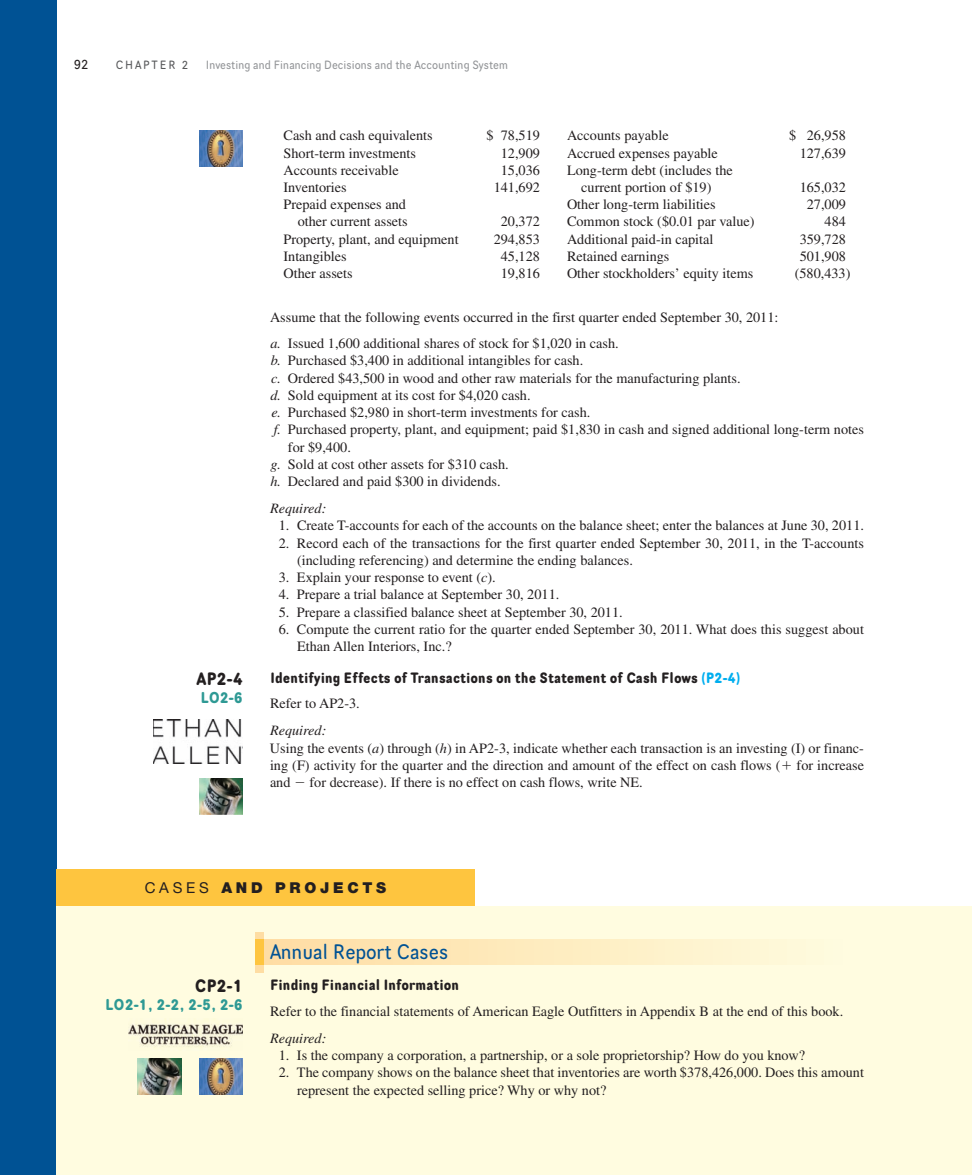
<style>
.page{position:relative;width:972px;height:1175px;background:#fff}
.page>*{position:absolute;margin:0;border:0;box-sizing:border-box;transform-origin:0 0}
.t1{font:21px "Scheme Bk";color:#005294}
.t2{font:700 18px "Scheme Rg";color:#231f20}
.t3{font:700 15.75px "Scheme Rg";letter-spacing:-.015em;color:#2e9994}
.t4{font:700 15px "Scheme Rg";color:#231f20}
.t5{font:900 15px "Helvetica Neue LT Std";letter-spacing:.25em;color:#231f20}
.t6{font:14.25px/17.2px "Times LT Std";color:#231f20}
.t7{font:italic 14.25px "Times LT Std";color:#231f20}
.t8{font:13.5px "Scheme Bk";color:#231f20}
.t9{font:12px "Scheme Bk";color:#939598}
.t10{font:12px "Scheme Bk";letter-spacing:.15em;color:#57585a}
.s1{font-style:italic}
.s2{color:#00aeef}
.s3{font-weight:400}
</style>
<div class="page">
<div style="left:0;top:0;width:56px;height:1174px;background:#005294"></div>
<div style="left:56px;top:905px;width:916px;height:269px;background:#fffce0"></div>
<div style="left:257px;top:939px;width:587px;height:25px;background:linear-gradient(to right,#fedca2,#fefcdf)"></div>
<div style="left:255px;top:932px;width:9px;height:40px;background:#fedda3"></div>
<div style="left:255px;top:939px;width:9px;height:26px;background:#fec53f"></div>
<img style="left:153px;top:719px;width:90px;height:45px">
<img style="left:200px;top:778px;width:43px;height:36px">
<img style="left:200px;top:130px;width:43px;height:36px">
<div style="left:56px;top:869px;width:419px;height:36px;background:#fec53f"></div>
<img style="left:200px;top:1058px;width:43px;height:36px">
<img style="left:138px;top:1058px;width:43px;height:36px">
<img style="left:128px;top:1024px;width:115px;height:23px">
<p class="t8" style="left:74px;top:59px;width:16px">92</p>
<p class="t10" style="left:116px;top:60px;width:74px">CHAPTER 2</p>
<p class="t9" style="left:206px;top:60px;width:304px">Investing and Financing Decisions and the Accounting System</p>
<p class="t2" style="left:196px;top:672px;width:48px">AP2-4</p>
<p class="t3" style="left:201px;top:691px;width:44px">LO2-6</p>
<p class="t6" style="left:284px;top:128px;width:151px">Cash and cash equivalents</p>
<p class="t6" style="left:487px;top:128px;width:55px">$ 78,519</p>
<p class="t6" style="left:567px;top:128px;width:103px">Accounts payable</p>
<p class="t6" style="left:789px;top:128px;width:58px">$ 26,958</p>
<p class="t6" style="left:284px;top:145px;width:134px">Short-term investments</p>
<p class="t6" style="left:501px;top:145px;width:41px">12,909</p>
<p class="t6" style="left:567px;top:145px;width:152px">Accrued expenses payable</p>
<p class="t6" style="left:800px;top:145px;width:48px">127,639</p>
<p class="t6" style="left:284px;top:163px;width:117px">Accounts receivable</p>
<p class="t6" style="left:501px;top:163px;width:41px">15,036</p>
<p class="t6" style="left:567px;top:163px;width:167px">Long-term debt (includes the</p>
<p class="t6" style="left:284px;top:180px;width:65px">Inventories</p>
<p class="t6" style="left:494px;top:180px;width:48px">141,692</p>
<p class="t6" style="left:581px;top:180px;width:132px">current portion of $19)</p>
<p class="t6" style="left:800px;top:180px;width:48px">165,032</p>
<p class="t6" style="left:284px;top:197px;width:124px">Prepaid expenses and</p>
<p class="t6" style="left:567px;top:197px;width:150px">Other long-term liabilities</p>
<p class="t6" style="left:807px;top:197px;width:41px">27,009</p>
<p class="t6" style="left:298px;top:214px;width:112px">other current assets</p>
<p class="t6" style="left:501px;top:214px;width:41px">20,372</p>
<p class="t6" style="left:567px;top:214px;width:189px">Common stock ($0.01 par value)</p>
<p class="t6" style="left:825px;top:214px;width:23px">484</p>
<p class="t6" style="left:284px;top:232px;width:177px">Property, plant, and equipment</p>
<p class="t6" style="left:494px;top:232px;width:48px">294,853</p>
<p class="t6" style="left:567px;top:232px;width:148px">Additional paid-in capital</p>
<p class="t6" style="left:800px;top:232px;width:48px">359,728</p>
<p class="t6" style="left:284px;top:249px;width:65px">Intangibles</p>
<p class="t6" style="left:501px;top:249px;width:41px">45,128</p>
<p class="t6" style="left:567px;top:249px;width:104px">Retained earnings</p>
<p class="t6" style="left:800px;top:249px;width:48px">501,908</p>
<p class="t6" style="left:284px;top:266px;width:71px">Other assets</p>
<p class="t6" style="left:501px;top:266px;width:41px">19,816</p>
<p class="t6" style="left:567px;top:266px;width:188px">Other stockholders’ equity items</p>
<p class="t6" style="left:795px;top:266px;width:57px">(580,433)</p>
<p class="t6" style="left:270px;top:305px;width:510px;line-height:26.2px">Assume that the following events occurred in the first quarter ended September 30, 2011: <span class="s1">a.</span> Issued 1,600 additional shares of stock for $1,020 in cash.</p>
<p class="t6" style="left:271px;top:353px;width:314px"><span class="s1">b.</span> Purchased $3,400 in additional intangibles for cash.</p>
<p class="t6" style="left:271px;top:370px;width:471px"><span class="s1">c.</span> Ordered $43,500 in wood and other raw materials for the manufacturing plants.</p>
<p class="t6" style="left:270px;top:388px;width:262px"><span class="s1">d.</span> Sold equipment at its cost for $4,020 cash.</p>
<p class="t6" style="left:271px;top:405px;width:321px"><span class="s1">e.</span> Purchased $2,980 in short-term investments for cash.</p>
<p class="t6" style="left:274px;top:422px;width:592px"><span class="s1">f.</span> Purchased property, plant, and equipment; paid $1,830 in cash and signed additional long-term notes</p>
<p class="t6" style="left:288px;top:439px;width:64px">for $9,400.</p>
<p class="t6" style="left:271px;top:457px;width:240px"><span class="s1">g.</span> Sold at cost other assets for $310 cash.</p>
<p class="t6" style="left:270px;top:474px;width:232px"><span class="s1">h.</span> Declared and paid $300 in dividends.</p>
<p class="t7" style="left:270px;top:503px;width:58px">Required:</p>
<p class="t6" style="left:279px;top:518px;width:587px">1. Create T-accounts for each of the accounts on the balance sheet; enter the balances at June 30, 2011.</p>
<p class="t6" style="left:297px;top:535px;width:568px;text-indent:-18px">2. Record each of the transactions for the first quarter ended September 30, 2011, in the T-accounts (including referencing) and determine the ending balances.</p>
<p class="t6" style="left:279px;top:570px;width:219px">3. Explain your response to event ( <span class="s1">c</span> ).</p>
<p class="t6" style="left:279px;top:587px;width:282px">4. Prepare a trial balance at September 30, 2011.</p>
<p class="t6" style="left:279px;top:604px;width:345px">5. Prepare a classified balance sheet at September 30, 2011.</p>
<p class="t6" style="left:297px;top:622px;width:568px;text-indent:-18px">6. Compute the current ratio for the quarter ended September 30, 2011. What does this suggest about<br>Ethan Allen Interiors, Inc.?</p>
<p class="t4" style="left:270px;top:672px;width:472px">Identifying Effects of Transactions on the Statement of Cash Flows <span class="s2">(P2-4)</span></p>
<p class="t6" style="left:270px;top:696px;width:91px">Refer to AP2-3.</p>
<p class="t6" style="left:270px;top:723px;width:596px"><span class="s1">Required:<br></span>Using the events ( <span class="s1">a</span> ) through ( <span class="s1">h</span> ) in AP2-3, indicate whether each transaction is an investing (I) or financ&shy;ing (F) activity for the quarter and the direction and amount of the effect on cash flows ( for increase and</p>
<p class="t6" style="left:310px;top:775px;width:335px">for decrease). If there is no effect on cash flows, write NE.</p>
<p class="t5" style="left:145px;top:882px;width:243px"><span class="s3">CASES</span> AND PROJECTS</p>
<p class="t2" style="left:195px;top:979px;width:50px">CP2-1</p>
<p class="t3" style="left:105px;top:999px;width:139px">LO2-1, 2-2, 2-5, 2-6</p>
<h1 class="t1" style="left:270px;top:943px;width:180px">Annual Report Cases</h1>
<p class="t4" style="left:270px;top:979px;width:191px">Finding Financial Information</p>
<p class="t6" style="left:270px;top:1003px;width:575px">Refer to the financial statements of American Eagle Outfitters in Appendix B at the end of this book.</p>
<p class="t7" style="left:270px;top:1032px;width:58px">Required:</p>
<p class="t6" style="left:279px;top:1048px;width:528px">1. Is the company a corporation, a partnership, or a sole proprietorship? How do you know?</p>
<p class="t6" style="left:297px;top:1065px;width:569px;text-indent:-18px">2. The company shows on the balance sheet that inventories are worth $378,426,000. Does this amount represent the expected selling price? Why or why not?</p>
</div>
